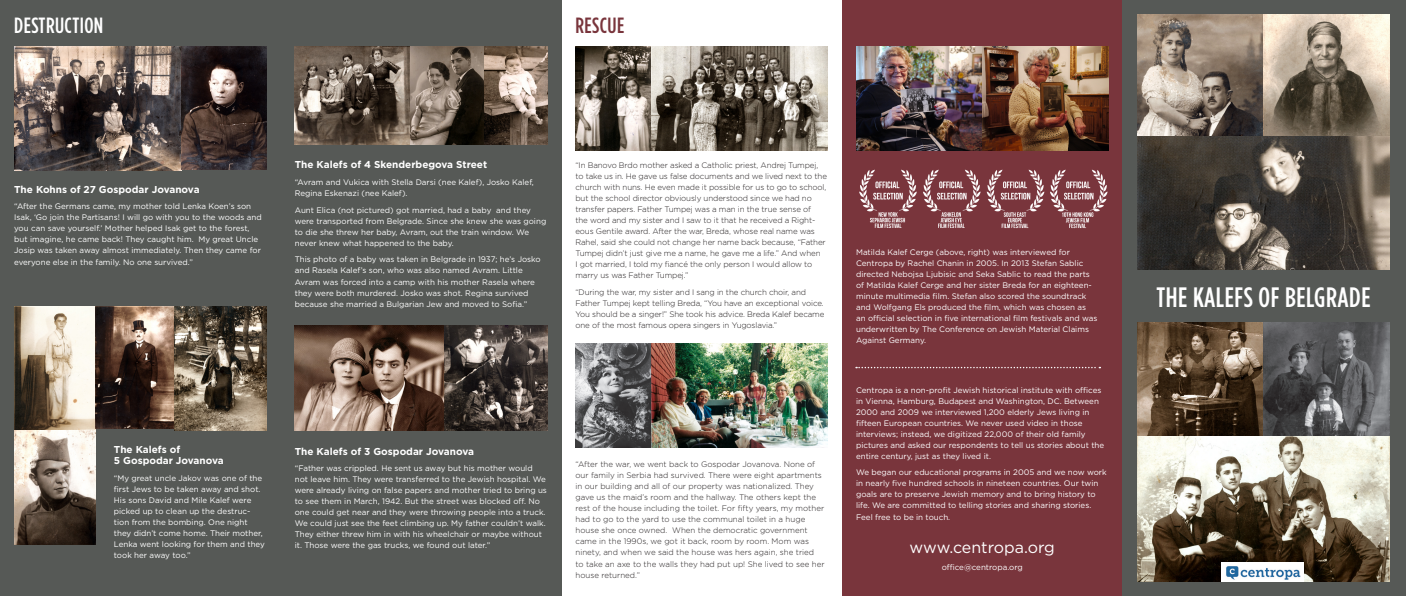
<style>
.page{position:relative;width:1406px;height:596px;background:#fff}
.page>*{position:absolute;margin:0;border:0;box-sizing:border-box;transform-origin:0 0}
.t1{font:500 condensed 28px "Gotham HTF";letter-spacing:.02em;color:#fff}
.t2{font:500 condensed 22px "Gotham HTF";letter-spacing:.02em;color:#fff}
.t3{font:500 condensed 22px "Gotham HTF";letter-spacing:.02em;color:#79353c}
.t4{font:16px "Gotham HTF";color:#fff}
.t5{font:700 10px/11px "Gotham HTF";color:#fff}
.t6{font:8px/11px "Gotham HTF";color:#fff}
.t7{font:300 8px/11px "Gotham HTF";letter-spacing:-.015em;color:#231f20}
</style>
<div class="page">
<div style="left:0;top:0;width:561px;height:595px;background:#565956"></div>
<div style="left:842px;top:0;width:281px;height:595px;background:#79353c"></div>
<div style="left:1123px;top:0;width:283px;height:595px;background:#565956"></div>
<img style="left:1137px;top:14px;width:253px;height:255px">
<img style="left:1137px;top:322px;width:253px;height:259px">
<img style="left:575px;top:47px;width:253px;height:104px">
<img style="left:575px;top:343px;width:253px;height:104px">
<img style="left:856px;top:47px;width:252px;height:104px">
<img style="left:14px;top:47px;width:252px;height:123px">
<img style="left:295px;top:325px;width:252px;height:105px">
<img style="left:295px;top:47px;width:252px;height:98px">
<img style="left:14px;top:306px;width:82px;height:238px">
<img style="left:96px;top:306px;width:78px;height:122px">
<img style="left:174px;top:306px;width:92px;height:124px">
<svg style="left:856px;top:366px;width:244px;height:2px"></svg>
<img style="left:859px;top:164px;width:264px;height:70px">
<img style="left:1221px;top:562px;width:82px;height:19px">
<p class="t2" style="left:14px;top:13px;width:91px">DESTRUCTION</p>
<p class="t3" style="left:575px;top:13px;width:50px">RESCUE</p>
<p class="t5" style="left:14px;top:183px;width:187px">The Kohns of 27 Gospodar Jovanova</p>
<p class="t6" style="left:14px;top:201px;width:249px">“After the Germans came, my mother told Lenka Koen’s son Isak, ‘Go join the Partisans! I will go with you to the woods and you can save yourself.’ Mother helped Isak get to the forest, but imagine, he came back! They caught him. My great Uncle Josip was taken away almost immediately. Then they came for everyone else in the family. No one survived.”</p>
<p class="t5" style="left:114px;top:443px;width:111px">The Kalefs of<br>5 Gospodar Jovanova</p>
<p class="t6" style="left:114px;top:472px;width:153px">“My great uncle Jakov was one of the first Jews to be taken away and shot.<br>His sons David and Mile Kalef were picked up to clean up the destruc&shy;tion from the bombing. One night they didn’t come home. Their mother,<br>Lenka went looking for them and they took her away too.”</p>
<p class="t5" style="left:295px;top:159px;width:194px">The Kalefs of 4 Skenderbegova Street</p>
<p class="t6" style="left:295px;top:176px;width:241px">“Avram and Vukica with Stella Darsi (nee Kalef), Josko Kalef,<br>Regina Eskenazi (nee Kalef).</p>
<p class="t6" style="left:295px;top:204px;width:253px">Aunt Elica (not pictured) got married, had a baby and they were transported from Belgrade. Since she knew she was going to die she threw her baby, Avram, out the train window. We never knew what happened to the baby.</p>
<p class="t6" style="left:295px;top:254px;width:247px">This photo of a baby was taken in Belgrade in 1937; he’s Josko and Rasela Kalef’s son, who was also named Avram. Little Avram was forced into a camp with his mother Rasela where they were both murdered. Josko was shot. Regina survived because she married a Bulgarian Jew and moved to Sofia.”</p>
<p class="t7" style="left:575px;top:160px;width:253px">“In Banovo Brdo mother asked a Catholic priest, Andrej Tumpej, to take us in. He gave us false documents and we lived next to the church with nuns. He even made it possible for us to go to school, but the school director obviously understood since we had no transfer papers. Father Tumpej was a man in the true sense of<br>the word and my sister and I saw to it that he received a Right&shy;eous Gentile award. After the war, Breda, whose real name was Rahel, said she could not change her name back because, “Father Tumpej didn’t just give me a name, he gave me a life.” And when<br>I got married, I told my fiancé the only person I would allow to marry us was Father Tumpej.”</p>
<p class="t7" style="left:575px;top:286px;width:251px">“During the war, my sister and I sang in the church choir, and Father Tumpej kept telling Breda, “You have an exceptional voice.<br>You should be a singer!” She took his advice. Breda Kalef became one of the most famous opera singers in Yugoslavia.”</p>
<p class="t5" style="left:295px;top:445px;width:181px">The Kalefs of 3 Gospodar Jovanova</p>
<p class="t6" style="left:295px;top:462px;width:254px">“Father was crippled. He sent us away but his mother would not leave him. They were transferred to the Jewish hospital. We were already living on false papers and mother tried to bring us to see them in March, 1942. But the street was blocked off. No one could get near and they were throwing people into a truck.<br>We could just see the feet climbing up. My father couldn’t walk.<br>They either threw him in with his wheelchair or maybe without it. Those were the gas trucks, we found out later.”</p>
<p class="t7" style="left:575px;top:458px;width:251px">“After the war, we went back to Gospodar Jovanova. None of our family in Serbia had survived. There were eight apartments in our building and all of our property was nationalized. They gave us the maid’s room and the hallway. The others kept the rest of the house including the toilet. For fifty years, my mother had to go to the yard to use the communal toilet in a huge house she once owned. When the democratic government came in the 1990s, we got it back, room by room. Mom was ninety, and when we said the house was hers again, she tried<br>to take an axe to the walls they had put up! She lived to see her house returned.”</p>
<p class="t6" style="left:856px;top:246px;width:243px">Matilda Kalef Cerge (above, right) was interviewed for Centropa by Rachel Chanin in 2005. In 2013 Stefan Sablic directed Nebojsa Ljubisic and Seka Sablic to read the parts of Matilda Kalef Cerge and her sister Breda for an eighteen&shy;minute multimedia film. Stefan also scored the soundtrack and Wolfgang Els produced the film, which was chosen as an official selection in five international film festivals and was underwritten by The Conference on Jewish Material Claims Against Germany.</p>
<p class="t6" style="left:856px;top:384px;width:250px">Centropa is a non-profit Jewish historical institute with offices in Vienna, Hamburg, Budapest and Washington, DC. Between 2000 and 2009 we interviewed 1,200 elderly Jews living in fifteen European countries. We never used video in those interviews; instead, we digitized 22,000 of their old family pictures and asked our respondents to tell us stories about the entire century, just as they lived it.</p>
<p class="t6" style="left:856px;top:466px;width:252px">We began our educational programs in 2005 and we now work in nearly five hundred schools in nineteen countries. Our twin goals are to preserve Jewish memory and to bring history to life. We are committed to telling stories and sharing stories.<br>Feel free to be in touch.</p>
<p class="t4" style="left:910px;top:538px;width:147px">www.centropa.org</p>
<p class="t6" style="left:942px;top:560px;width:83px">office@centropa.org</p>
<p class="t1" style="left:1156px;top:281px;width:216px">THE KALEFS OF BELGRADE</p>
</div>
